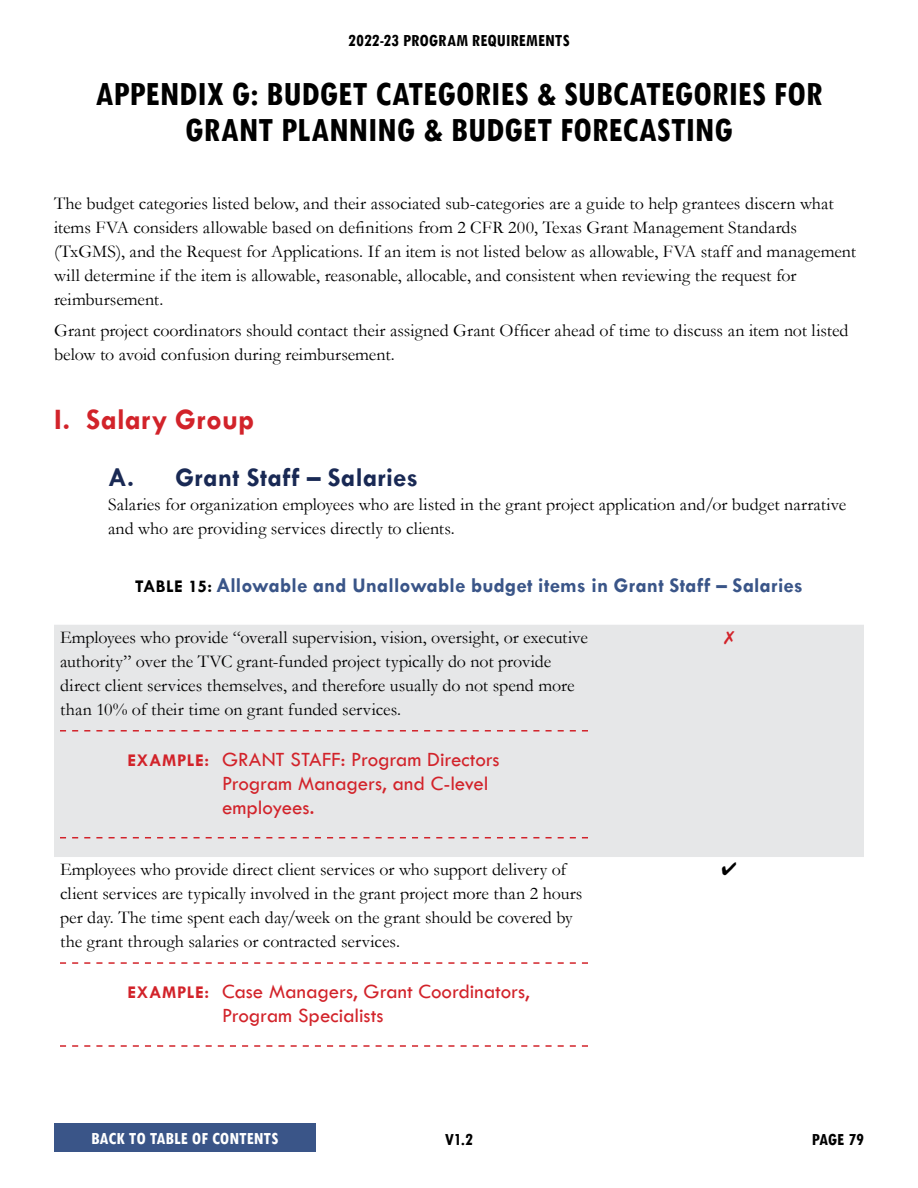
<style>
.page{position:relative;width:918px;height:1188px;background:#fff}
.page>*{position:absolute;margin:0;border:0;box-sizing:border-box;transform-origin:0 0}
.Repeat_Section_Start{font:700 condensed 36px/36px "Tw Cen";color:#000;text-align:center}
.t1{font:700 30px "Tw Cen";letter-spacing:.01em;color:#d2232a}
.t2{font:700 27px "Tw Cen";letter-spacing:.015em;color:#192954}
.t3{font:21px/24px "Tw Cen";letter-spacing:-.005em;color:#d2232a}
.t4{font:700 21px "Tw Cen";letter-spacing:.01em;color:#3a5588}
.L1_paragraph{font:18px/24px "Garamond";color:#000}
.Sub-H2_paragraph{font:18px/24px "Garamond";color:#000}
.t5{font:700 condensed 18px "Tw Cen";color:#000}
.t6{font:700 condensed 18px "Tw Cen";color:#fff}
.s1{font-size:18px;color:#000}
.s2{font-weight:700;font-size:18px}
</style>
<div class="page">
<div style="left:54px;top:1124px;width:261px;height:28px;background:#3a5588"></div>
<div style="left:54px;top:625px;width:810px;height:232px;background:#e6e7e8"></div>
<svg style="left:60px;top:837px;width:528px;height:1px"></svg>
<svg style="left:60px;top:730px;width:528px;height:2px"></svg>
<svg style="left:60px;top:1045px;width:528px;height:2px"></svg>
<svg style="left:60px;top:962px;width:528px;height:2px"></svg>
<svg style="left:724px;top:631px;width:10px;height:13px"></svg>
<p class="t5" style="left:348px;top:30px;width:223px">2022-23 PROGRAM REQUIREMENTS</p>
<p class="Repeat_Section_Start" style="left:95px;top:74px;width:729px">APPENDIX G: BUDGET CATEGORIES &amp; SUBCATEGORIES FOR<br>GRANT PLANNING &amp; BUDGET FORECASTING</p>
<p class="L1_paragraph" style="left:54px;top:191px;width:804px">The budget categories listed below, and their associated sub-categories are a guide to help grantees discern what items FVA considers allowable based on definitions from 2 CFR 200, Texas Grant Management Standards (TxGMS), and the Request for Applications. If an item is not listed below as allowable, FVA staff and management will determine if the item is allowable, reasonable, allocable, and consistent when reviewing the request for reimbursement.</p>
<p class="L1_paragraph" style="left:54px;top:317px;width:796px">Grant project coordinators should contact their assigned Grant Officer ahead of time to discuss an item not listed below to avoid confusion during reimbursement.</p>
<p class="t1" style="left:54px;top:402px;width:202px">I. Salary Group</p>
<p class="t2" style="left:108px;top:461px;width:312px">A. Grant Staff – Salaries</p>
<p class="Sub-H2_paragraph" style="left:108px;top:492px;width:740px">Salaries for organization employees who are listed in the grant project application and/or budget narrative and who are providing services directly to clients.</p>
<p class="t4" style="left:135px;top:572px;width:669px"><span class="s1">TABLE 15:</span> Allowable and Unallowable budget items in Grant Staff – Salaries</p>
<p class="L1_paragraph" style="left:60px;top:624px;width:530px">Employees who provide “overall supervision, vision, oversight, or executive authority” over the TVC grant-funded project typically do not provide direct client services themselves, and therefore usually do not spend more than 10% of their time on grant funded services.</p>
<p class="t3" style="left:222px;top:747px;width:279px;text-indent:-94px"><span class="s2">EXAMPLE:</span> GRANT STAFF: Program Directors<br>Program Managers, and C-level employees.</p>
<p class="L1_paragraph" style="left:60px;top:857px;width:524px">Employees who provide direct client services or who support delivery of client services are typically involved in the grant project more than 2 hours per day. The time spent each day/week on the grant should be covered by the grant through salaries or contracted services.</p>
<p class="t3" style="left:222px;top:979px;width:309px;text-indent:-94px"><span class="s2">EXAMPLE:</span> Case Managers, Grant Coordinators,<br>Program Specialists</p>
<p class="t6" style="left:91px;top:1127px;width:189px">BACK TO TABLE OF CONTENTS</p>
<p class="t5" style="left:445px;top:1128px;width:30px">V1.2</p>
<p class="t5" style="left:812px;top:1128px;width:54px">PAGE 79</p>
</div>
